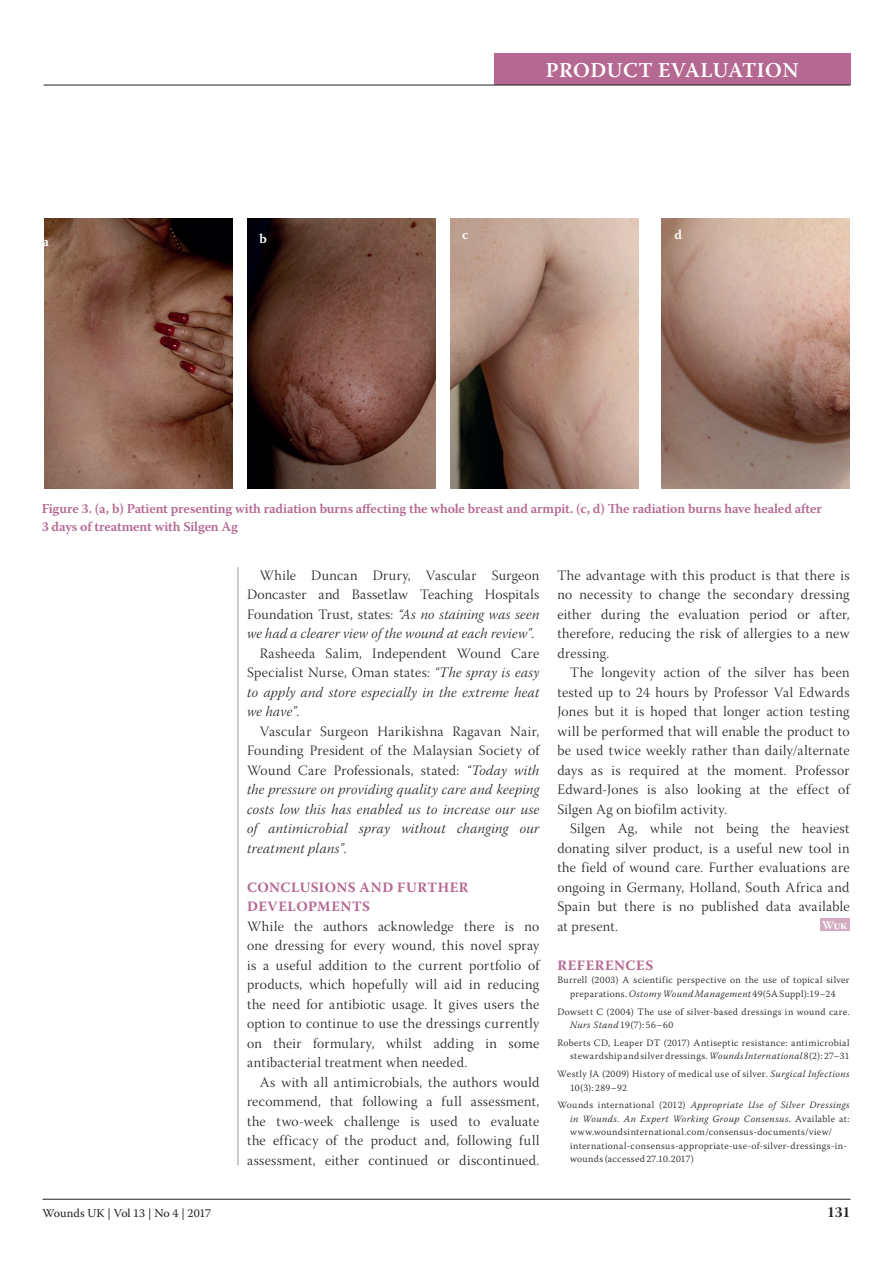
<style>
.page{position:relative;width:893px;height:1263px;background:#fff}
.page>*{position:absolute;margin:0;border:0;box-sizing:border-box;transform-origin:0 0}
.t1{font:600 21px "Warnock Pro";letter-spacing:.02em;color:#fff}
.t2{font:15px "Warnock Pro Bold Subh";color:#231f20}
.t3{font:14.25px/19.5px "Warnock Pro Light Subh";letter-spacing:.02em;color:#231f20;text-align:justify}
.t4{font:14.25px/19.5px "Warnock Pro Light It Subh";letter-spacing:.02em;color:#231f20}
.t5{font:700 14.25px/19.5px "Warnock Pro";letter-spacing:.035em;color:#b56891}
.t6{font:600 13.5px/18px "Warnock Pro";letter-spacing:-.01em;color:#b56891}
.t7{font:600 13.5px "Warnock Pro";color:#fff}
.t8{font:12px "Warnock Pro";letter-spacing:-.005em;color:#231f20}
.t9{font:12px "Warnock Pro Bold Subh";color:#fff}
.t10{font:300 9.75px/13.5px "Warnock Pro";letter-spacing:.04em;color:#231f20}
.s1{font-family:"Warnock Pro Light It Subh"}
.s2{font-style:italic}
</style>
<div class="page">
<hr style="left:43px;top:1199px;width:807px;height:1px;background:#231f20">
<div style="left:494px;top:54px;width:356px;height:31px;background:#b56891"></div>
<hr style="left:44px;top:85px;width:806px;height:1px;background:#231f20">
<div style="left:820px;top:918px;width:30px;height:13px;background:#d4abc0"></div>
<img style="left:247px;top:218px;width:189px;height:270px">
<img style="left:44px;top:218px;width:188px;height:270px">
<img style="left:450px;top:218px;width:189px;height:270px">
<img style="left:661px;top:219px;width:189px;height:270px">
<hr style="left:238px;top:567px;width:1px;height:598px;background:#939598">
<h1 class="t1" style="left:546px;top:58px;width:254px">PRODUCT EVALUATION</h1>
<p class="t7" style="left:43px;top:233px;width:8px">a</p>
<p class="t7" style="left:259px;top:231px;width:9px">b</p>
<p class="t7" style="left:462px;top:227px;width:8px">c</p>
<p class="t7" style="left:674px;top:227px;width:9px">d</p>
<p class="t6" style="left:42px;top:499px;width:782px">Figure 3. (a, b) Patient presenting with radiation burns affecting the whole breast and armpit. (c, d) The radiation burns have healed after<br>3 days of treatment with Silgen Ag</p>
<p class="t3" style="left:247px;top:567px;width:294px;text-indent:13px">While Duncan Drury, Vascular Surgeon Doncaster and Bassetlaw Teaching Hospitals Foundation Trust, states: <span class="s1">“As no staining was seen</span></p>
<p class="t4" style="left:247px;top:625px;width:289px">we had a clearer view of the wound at each review”.</p>
<p class="t3" style="left:247px;top:645px;width:294px;text-align:right">Rasheeda Salim, Independent Wound Care<br>Specialist Nurse, Oman states: <span class="s1">“The spray is easy</span></p>
<p class="t4" style="left:247px;top:684px;width:294px">to apply and store especially in the extreme heat we have”.</p>
<p class="t3" style="left:247px;top:723px;width:294px;text-indent:13px">Vascular Surgeon Harikishna Ragavan Nair, Founding President of the Malaysian Society of Wound Care Professionals, stated: <span class="s1">“Today with</span></p>
<p class="t4" style="left:247px;top:781px;width:294px;text-align:justify">the pressure on providing quality care and keeping costs low this has enabled us to increase our use of antimicrobial spray without changing our treatment plans”.</p>
<p class="t5" style="left:247px;top:877px;width:223px">CONCLUSIONS AND FURTHER<br>DEVELOPMENTS</p>
<p class="t3" style="left:247px;top:918px;width:294px">While the authors acknowledge there is no one dressing for every wound, this novel spray is a useful addition to the current portfolio of products, which hopefully will aid in reducing the need for antibiotic usage. It gives users the option to continue to use the dressings currently on their formulary, whilst adding in some antibacterial treatment when needed.</p>
<p class="t3" style="left:247px;top:1074px;width:294px;text-indent:13px">As with all antimicrobials, the authors would recommend, that following a full assessment, the two-week challenge is used to evaluate the efficacy of the product and, following full assessment, either continued or discontinued.</p>
<p class="t3" style="left:557px;top:567px;width:294px">The advantage with this product is that there is no necessity to change the secondary dressing either during the evaluation period or after, therefore, reducing the risk of allergies to a new dressing.</p>
<p class="t3" style="left:557px;top:664px;width:294px;text-indent:13px">The longevity action of the silver has been tested up to 24 hours by Professor Val Edwards Jones but it is hoped that longer action testing will be performed that will enable the product to be used twice weekly rather than daily/alternate days as is required at the moment. Professor Edward-Jones is also looking at the effect of Silgen Ag on biofilm activity.</p>
<p class="t3" style="left:557px;top:820px;width:294px;text-indent:13px">Silgen Ag, while not being the heaviest donating silver product, is a useful new tool in the field of wound care. Further evaluations are ongoing in Germany, Holland, South Africa and Spain but there is no published data available at present.</p>
<p class="t9" style="left:822px;top:918px;width:26px">Wuk</p>
<p class="t5" style="left:557px;top:955px;width:97px">REFERENCES</p>
<p class="t10" style="left:557px;top:973px;width:294px;text-align:center">Burrell (2003) A scientific perspective on the use of topical silver preparations. <span class="s2">Ostomy Wound Management</span> 49(5A Suppl):19–24</p>
<p class="t10" style="left:570px;top:1004px;width:281px;text-indent:-13px">Dowsett C (2004) The use of silver-based dressings in wound care.<br><span class="s2">Nurs Stand</span> 19(7): 56–60</p>
<p class="t10" style="left:557px;top:1036px;width:294px;text-align:right">Roberts CD, Leaper DT (2017) Antiseptic resistance: antimicrobial stewardship and silver dressings. <span class="s2">Wounds International</span> 8(2): 27–31</p>
<p class="t10" style="left:570px;top:1067px;width:281px;text-indent:-13px">Westly JA (2009) History of medical use of silver. <span class="s2">Surgical Infections<br></span>10(3): 289–92</p>
<p class="t10" style="left:570px;top:1098px;width:281px;text-indent:-13px">Wounds international (2012) <span class="s2">Appropriate Use of Silver Dressings in Wounds. An Expert Working Group Consensus.</span> Available at: www.woundsinternational.com/consensus-documents/view/ international-consensus-appropriate-use-of-silver-dressings-in&shy;wounds (accessed 27.10.2017)</p>
<p class="t8" style="left:43px;top:1205px;width:170px">Wounds UK | Vol 13 | No 4 | 2017</p>
<p class="t2" style="left:827px;top:1203px;width:25px">131</p>
</div>
